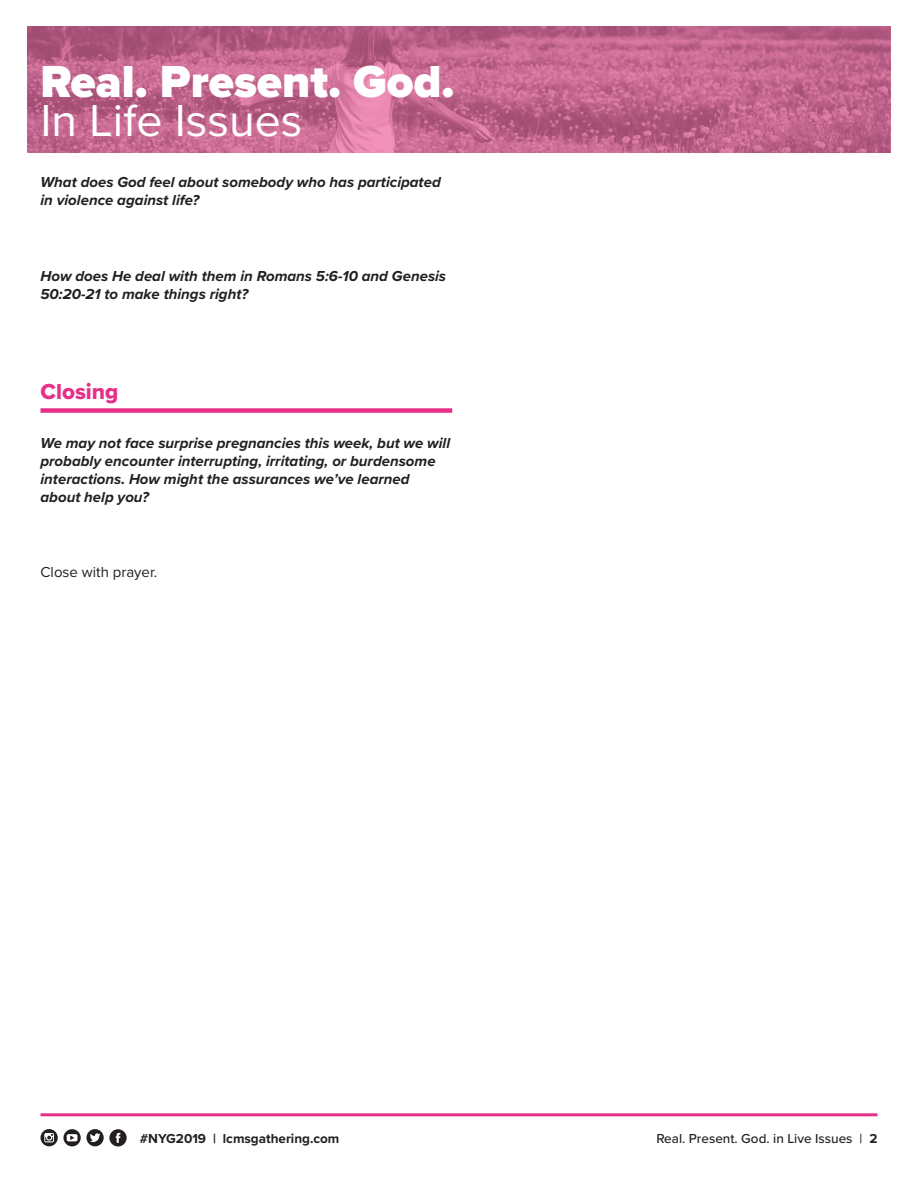
<style>
.page{position:relative;width:918px;height:1188px;background:#fff}
.page>*{position:absolute;margin:0;border:0;box-sizing:border-box;transform-origin:0 0}
.t1{font:900 46.5px "Proxima Nova";color:#fff}
.t2{font:46.5px "Proxima Nova";color:#fff}
.t3{font:22.5px "Proxima Nova Extrabld";color:#e63088}
.t4{font:italic 700 15px/18px "Proxima Nova";color:#231f20}
.t5{font:15px "Proxima Nova";color:#231f20}
.t6{font:500 13.5px "Proxima Nova";color:#231f20}
.t7{font:700 13.5px "Proxima Nova";color:#231f20}
.s1{font-weight:700}
</style>
<div class="page">
<img style="left:27px;top:27px;width:864px;height:126px">
<hr style="left:40px;top:1113px;width:838px;height:3px;background:#e63088">
<svg style="left:40px;top:1129px;width:87px;height:17px"></svg>
<div style="left:40px;top:408px;width:412px;height:5px;background:#e63088"></div>
<h1 class="t1" style="left:40px;top:47px;width:416px">Real. Present. God.</h1>
<h1 class="t2" style="left:40px;top:86px;width:264px">In Life Issues</h1>
<p class="t4" style="left:40px;top:173px;width:402px">What does God feel about somebody who has participated in violence against life?</p>
<p class="t4" style="left:40px;top:267px;width:407px">How does He deal with them in Romans 5:6-10 and Genesis<br>50:20-21 to make things right?</p>
<h2 class="t3" style="left:40px;top:375px;width:80px">Closing</h2>
<p class="t4" style="left:40px;top:434px;width:411px">We may not face surprise pregnancies this week, but we will probably encounter interrupting, irritating, or burdensome interactions. How might the assurances we’ve learned about help you?</p>
<p class="t5" style="left:40px;top:561px;width:118px">Close with prayer.</p>
<p class="t7" style="left:140px;top:1129px;width:201px">#NYG2019 | lcmsgathering.com</p>
<p class="t6" style="left:656px;top:1129px;width:223px">Real. Present. God. in Live Issues | <span class="s1">2</span></p>
</div>
